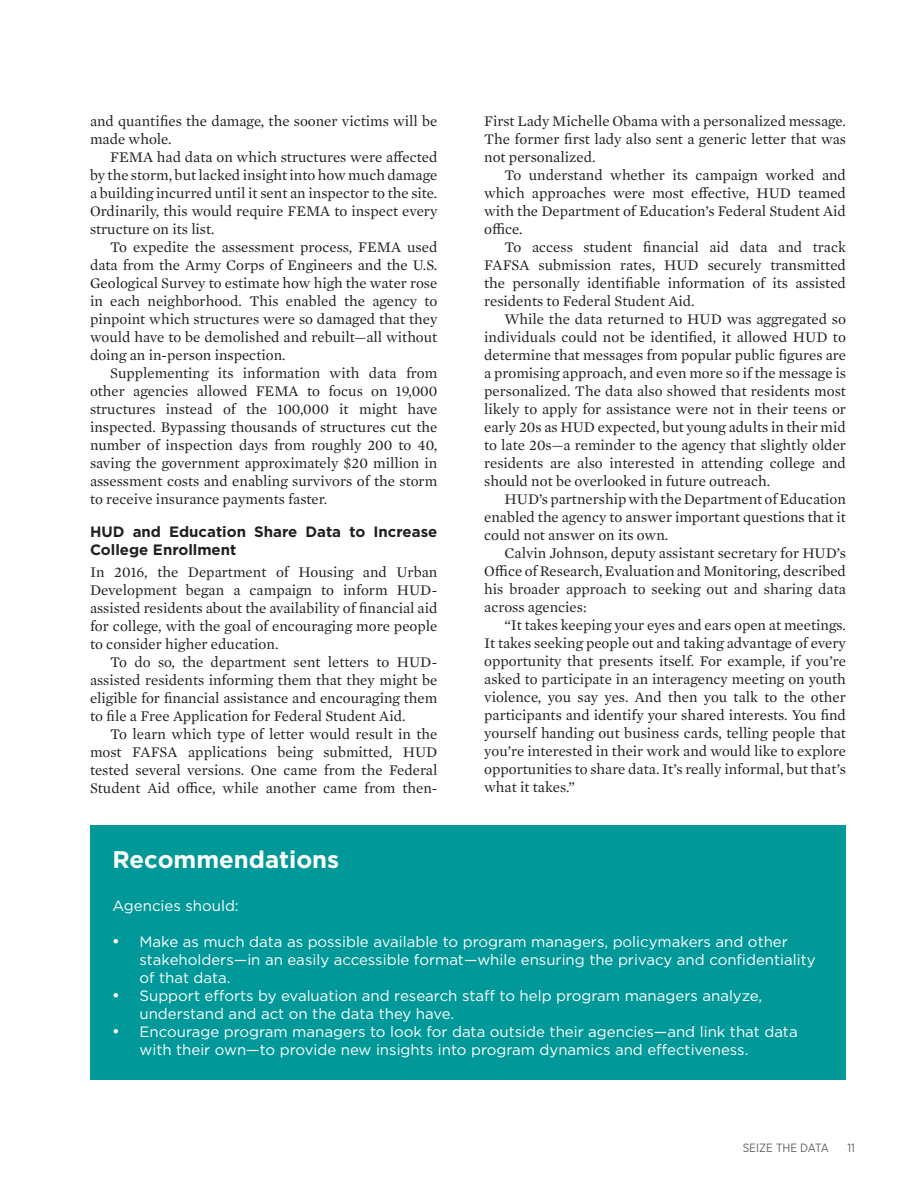
<style>
.page{position:relative;width:918px;height:1188px;background:#fff}
.page>*{position:absolute;margin:0;border:0;box-sizing:border-box;transform-origin:0 0}
.t1{font:700 24px "Gotham";color:#fff}
.t2{font:15px/18px "Mercury Text G1";color:#231f20;text-align:justify}
.t3{font:15px/18px "Gotham";color:#fff}
.t4{font:700 15px/18px "Gotham";color:#231f20}
.t5{font:12px "Gotham Narrow";color:#636366}
</style>
<div class="page">
<div style="left:90px;top:826px;width:756px;height:254px;background:#009898"></div>
<p class="t2" style="left:90px;top:111px;width:349px">and quantifies the damage, the sooner victims will be made whole.</p>
<p class="t2" style="left:90px;top:147px;width:349px;text-indent:20px">FEMA had data on which structures were affected by the storm, but lacked insight into how much damage a building incurred until it sent an inspector to the site.<br>Ordinarily, this would require FEMA to inspect every structure on its list.</p>
<p class="t2" style="left:90px;top:237px;width:349px;text-indent:20px">To expedite the assessment process, FEMA used data from the Army Corps of Engineers and the U.S.<br>Geological Survey to estimate how high the water rose in each neighborhood. This enabled the agency to pinpoint which structures were so damaged that they would have to be demolished and rebuilt—all without doing an in-person inspection.</p>
<p class="t2" style="left:90px;top:363px;width:349px;text-indent:20px">Supplementing its information with data from other agencies allowed FEMA to focus on 19,000 structures instead of the 100,000 it might have inspected. Bypassing thousands of structures cut the number of inspection days from roughly 200 to 40, saving the government approximately $20 million in assessment costs and enabling survivors of the storm to receive insurance payments faster.</p>
<p class="t4" style="left:90px;top:523px;width:349px">HUD and Education Share Data to Increase<br>College Enrollment</p>
<p class="t2" style="left:90px;top:563px;width:349px">In 2016, the Department of Housing and Urban Development began a campaign to inform HUD&shy;assisted residents about the availability of financial aid for college, with the goal of encouraging more people to consider higher education.</p>
<p class="t2" style="left:90px;top:653px;width:349px;text-indent:20px">To do so, the department sent letters to HUD&shy;assisted residents informing them that they might be eligible for financial assistance and encouraging them to file a Free Application for Federal Student Aid.</p>
<p class="t2" style="left:90px;top:725px;width:349px;text-indent:20px">To learn which type of letter would result in the most FAFSA applications being submitted, HUD tested several versions. One came from the Federal Student Aid office, while another came from then-</p>
<p class="t2" style="left:484px;top:111px;width:363px">First Lady Michelle Obama with a personalized message.<br>The former first lady also sent a generic letter that was not personalized.</p>
<p class="t2" style="left:484px;top:165px;width:363px;text-indent:20px">To understand whether its campaign worked and which approaches were most effective, HUD teamed with the Department of Education’s Federal Student Aid office.</p>
<p class="t2" style="left:484px;top:237px;width:363px;text-indent:20px">To access student financial aid data and track FAFSA submission rates, HUD securely transmitted the personally identifiable information of its assisted residents to Federal Student Aid.</p>
<p class="t2" style="left:484px;top:309px;width:363px;text-indent:20px">While the data returned to HUD was aggregated so individuals could not be identified, it allowed HUD to determine that messages from popular public figures are a promising approach, and even more so if the message is personalized. The data also showed that residents most likely to apply for assistance were not in their teens or early 20s as HUD expected, but young adults in their mid to late 20s—a reminder to the agency that slightly older residents are also interested in attending college and should not be overlooked in future outreach.</p>
<p class="t2" style="left:484px;top:489px;width:363px;text-indent:20px">HUD’s partnership with the Department of Education enabled the agency to answer important questions that it could not answer on its own.</p>
<p class="t2" style="left:484px;top:543px;width:363px;text-indent:20px">Calvin Johnson, deputy assistant secretary for HUD’s Office of Research, Evaluation and Monitoring, described his broader approach to seeking out and sharing data across agencies:</p>
<p class="t2" style="left:484px;top:615px;width:363px;text-indent:20px">“It takes keeping your eyes and ears open at meetings.<br>It takes seeking people out and taking advantage of every opportunity that presents itself. For example, if you’re asked to participate in an interagency meeting on youth violence, you say yes. And then you talk to the other participants and identify your shared interests. You find yourself handing out business cards, telling people that you’re interested in their work and would like to explore opportunities to share data. It’s really informal, but that’s what it takes.”</p>
<p class="t1" style="left:112px;top:843px;width:228px">Recommendations</p>
<p class="t3" style="left:112px;top:896px;width:128px">Agencies should:</p>
<p class="t3" style="left:140px;top:932px;width:678px;text-indent:-27px">• Make as much data as possible available to program managers, policymakers and other stakeholders—in an easily accessible format—while ensuring the privacy and confidentiality of that data.</p>
<p class="t3" style="left:140px;top:986px;width:624px;text-indent:-27px">• Support efforts by evaluation and research staff to help program managers analyze, understand and act on the data they have.</p>
<p class="t3" style="left:140px;top:1022px;width:660px;text-indent:-27px">• Encourage program managers to look for data outside their agencies—and link that data with their own—to provide new insights into program dynamics and effectiveness.</p>
<p class="t5" style="left:743px;top:1140px;width:88px">SEIZE THE DATA</p>
<p class="t5" style="left:847px;top:1140px;width:9px">11</p>
</div>
